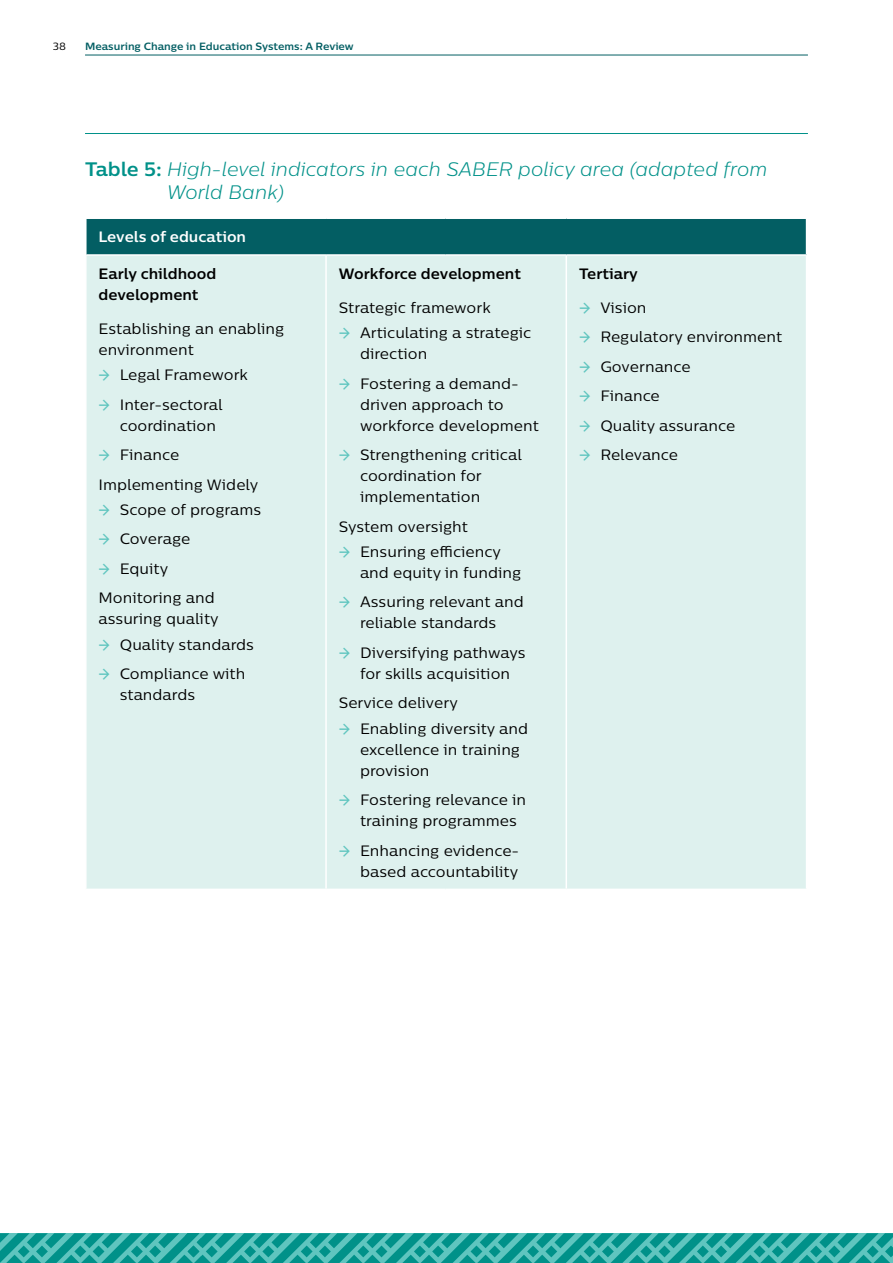
<style>
.page{position:relative;width:893px;height:1263px;background:#fff}
.page>*{position:absolute;margin:0;border:0;box-sizing:border-box;transform-origin:0 0}
.Table_Title{font:italic 300 19.5px/22.5px "Centrale Sans";color:#009189}
.Body_before{font:15px/21px "Centrale Sans";color:#000}
.Table_content{font:700 15px/21px "Centrale Sans";color:#000}
.Table_heading{font:700 15px "Centrale Sans";color:#fff}
.t1{font:700 10.5px "Centrale Sans";color:#035e63}
.t2{font:10.5px "Centrale Sans";color:#000}
.s1{font-weight:700;font-style:normal}
.s2{font-weight:500;color:#5fc5bf}
</style>
<div class="page">
<svg style="left:0;top:1233px;width:893px;height:30px;background:#2ba8a1"></svg>
<hr style="left:85px;top:55px;width:723px;height:1px;background:#035e63">
<hr style="left:85px;top:133px;width:723px;height:1px;background:#009189">
<div style="left:86px;top:218px;width:720px;height:37px;background:#035e63"></div>
<div style="left:87px;top:256px;width:719px;height:633px;background:#def1ee"></div>
<hr style="left:325px;top:256px;width:2px;height:633px;background:#fff">
<hr style="left:566px;top:256px;width:1px;height:633px;background:#fff">
<hr style="left:85px;top:217px;width:241px;height:2px;background:#fff">
<hr style="left:85px;top:219px;width:2px;height:35px;background:#fff">
<hr style="left:326px;top:217px;width:119px;height:2px;background:#fff">
<hr style="left:445px;top:217px;width:121px;height:2px;background:#fff">
<hr style="left:566px;top:217px;width:241px;height:2px;background:#fff">
<hr style="left:85px;top:254px;width:241px;height:2px;background:#fff">
<hr style="left:326px;top:254px;width:119px;height:2px;background:#fff">
<hr style="left:445px;top:254px;width:121px;height:2px;background:#fff">
<hr style="left:566px;top:254px;width:241px;height:2px;background:#fff">
<p class="t2" style="left:53px;top:40px;width:15px">38</p>
<p class="t1" style="left:85px;top:40px;width:270px">Measuring Change in Education Systems: A Review</p>
<p class="Table_Title" style="left:167px;top:158px;width:602px;text-indent:-82px"><span class="s1">Table 5:</span> High-level indicators in each SABER policy area (adapted from<br>World Bank)</p>
<p class="Table_heading" style="left:99px;top:227px;width:149px">Levels of education</p>
<p class="Table_content" style="left:99px;top:263px;width:119px">Early childhood development</p>
<p class="Body_before" style="left:99px;top:318px;width:187px">Establishing an enabling environment</p>
<p class="Body_before" style="left:99px;top:364px;width:151px"><span class="s2">→</span> Legal Framework</p>
<p class="Body_before" style="left:120px;top:393px;width:104px;text-indent:-21px"><span class="s2">→</span> Inter-sectoral coordination</p>
<p class="Body_before" style="left:99px;top:444px;width:82px"><span class="s2">→</span> Finance</p>
<p class="Body_before" style="left:99px;top:473px;width:161px">Implementing Widely</p>
<p class="Body_before" style="left:99px;top:499px;width:164px"><span class="s2">→</span> Scope of programs</p>
<p class="Body_before" style="left:99px;top:528px;width:93px"><span class="s2">→</span> Coverage</p>
<p class="Body_before" style="left:99px;top:558px;width:71px"><span class="s2">→</span> Equity</p>
<p class="Body_before" style="left:99px;top:587px;width:122px">Monitoring and assuring quality</p>
<p class="Body_before" style="left:99px;top:633px;width:157px"><span class="s2">→</span> Quality standards</p>
<p class="Body_before" style="left:120px;top:663px;width:127px;text-indent:-21px"><span class="s2">→</span> Compliance with standards</p>
<p class="Table_content" style="left:339px;top:263px;width:184px">Workforce development</p>
<p class="Body_before" style="left:339px;top:297px;width:153px">Strategic framework</p>
<p class="Body_before" style="left:360px;top:322px;width:173px;text-indent:-21px"><span class="s2">→</span> Articulating a strategic direction</p>
<p class="Body_before" style="left:360px;top:372px;width:180px;text-indent:-21px"><span class="s2">→</span> Fostering a demand&shy;driven approach to workforce development</p>
<p class="Body_before" style="left:360px;top:444px;width:163px;text-indent:-21px"><span class="s2">→</span> Strengthening critical coordination for implementation</p>
<p class="Body_before" style="left:339px;top:515px;width:130px">System oversight</p>
<p class="Body_before" style="left:360px;top:541px;width:163px;text-indent:-21px"><span class="s2">→</span> Ensuring efficiency and equity in funding</p>
<p class="Body_before" style="left:339px;top:591px;width:187px;text-align:center"><span class="s2">→</span> Assuring relevant and reliable standards</p>
<p class="Body_before" style="left:339px;top:642px;width:188px;text-align:center"><span class="s2">→</span> Diversifying pathways for skills acquisition</p>
<p class="Body_before" style="left:339px;top:692px;width:121px">Service delivery</p>
<p class="Body_before" style="left:360px;top:717px;width:170px;text-indent:-21px"><span class="s2">→</span> Enabling diversity and excellence in training provision</p>
<p class="Body_before" style="left:360px;top:789px;width:168px;text-indent:-21px"><span class="s2">→</span> Fostering relevance in training programmes</p>
<p class="Body_before" style="left:339px;top:839px;width:182px;text-align:right"><span class="s2">→</span> Enhancing evidence&shy;based accountability</p>
<p class="Table_content" style="left:579px;top:263px;width:60px">Tertiary</p>
<p class="Body_before" style="left:579px;top:297px;width:69px"><span class="s2">→</span> Vision</p>
<p class="Body_before" style="left:579px;top:326px;width:205px"><span class="s2">→</span> Regulatory environment</p>
<p class="Body_before" style="left:579px;top:356px;width:113px"><span class="s2">→</span> Governance</p>
<p class="Body_before" style="left:579px;top:385px;width:82px"><span class="s2">→</span> Finance</p>
<p class="Body_before" style="left:579px;top:415px;width:158px"><span class="s2">→</span> Quality assurance</p>
<p class="Body_before" style="left:579px;top:444px;width:101px"><span class="s2">→</span> Relevance</p>
</div>
